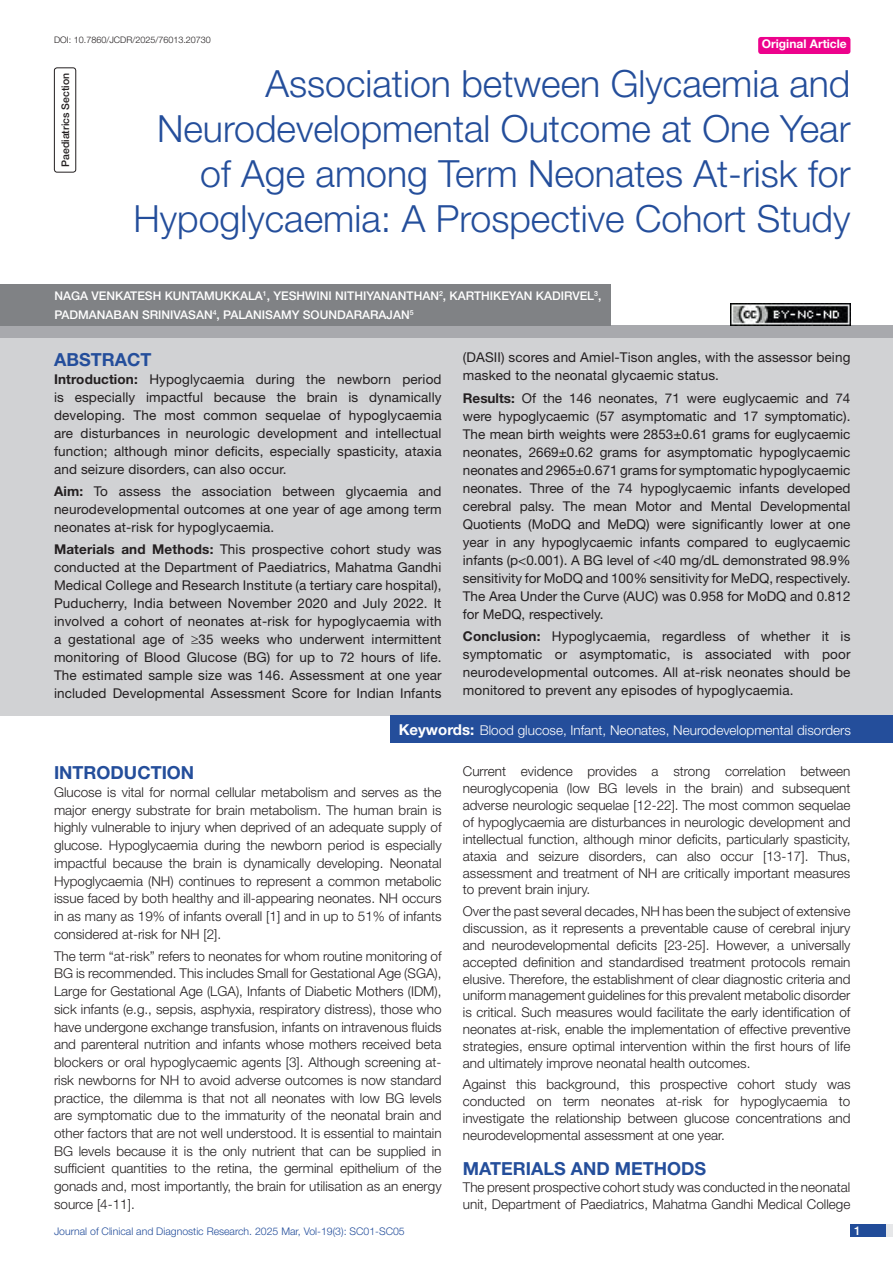
<style>
.page{position:relative;width:893px;height:1263px;background:#fff}
.page>*{position:absolute;margin:0;border:0;box-sizing:border-box;transform-origin:0 0}
.t1{font:300 37.5px/45px "Helvetica Neue";color:#244e9b;text-align:right}
.Heading{font:700 18px "Helvetica Neue";color:#244e9b}
.Abstract_head{font:700 18px "Helvetica Neue";color:#244e9b}
.Body_text{font:300 13.5px/17.7px "Helvetica Neue";color:#231f20;text-align:justify}
.Abstract_Text{font:13.5px/18px "Helvetica Neue";letter-spacing:.01em;color:#231f20;text-align:justify}
.Key_words{font:300 13.5px "Helvetica Neue";color:#fff}
.Author{font:500 12px/18.8px "Helvetica Neue";color:#fff}
.t2{font:700 12px "Helvetica Neue";color:#fff}
.t3{font:300 10.5px "Helvetica Neue";color:#244e9b}
.section{font:500 10.5px "Helvetica Neue";color:#231f20}
.DOI{font:300 9px "Helvetica Neue";color:#231f20}
.s1{font-weight:700}
.s2{font-weight:700;font-size:15px}
</style>
<div class="page">
<div style="left:850px;top:1224px;width:43px;height:13px;background:#e6e7e9"></div>
<div style="left:850px;top:1224px;width:35px;height:13px;background:#214c99"></div>
<div style="left:758px;top:37px;width:92px;height:17px;background:#ed028c;border-radius:3px"></div>
<div style="left:54px;top:67px;width:22px;height:106px;border:1px solid #231f20;border-radius:3px"></div>
<div style="left:0;top:326px;width:893px;height:12px;background:#a8a9ad"></div>
<div style="left:0;top:284px;width:611px;height:42px;background:#808285"></div>
<div style="left:0;top:338px;width:893px;height:377px;background:#d1d2d4"></div>
<div style="left:391px;top:715px;width:502px;height:28px;background:#244e9b"></div>
<img style="left:730px;top:303px;width:120px;height:23px">
<p class="DOI" style="left:54px;top:35px;width:158px">DOI: 10.7860/JCDR/2025/76013.20730</p>
<p class="t2" style="left:762px;top:37px;width:87px">Original Article</p>
<p class="section" style="left:59px;top:167px;width:95px;rotate:-90deg">PAEDIATRICS SECTION</p>
<p class="t1" style="left:133px;top:60px;width:718px">Association between Glycaemia and Neurodevelopmental Outcome at One Year of Age among Term Neonates At-risk for Hypoglycaemia: A Prospective Cohort Study</p>
<p class="Author" style="left:54px;top:286px;width:548px">NAGA VENKATESH KUNTAMUKKALA<sup>1</sup>, YESHWINI NITHIYANANTHAN <sup>2</sup>, KARTHIKEYAN KADIRVEL<sup>3</sup>,<br>PADMANABAN SRINIVASAN <sup>4</sup>, PALANISAMY SOUNDARARAJAN <sup>5</sup></p>
<p class="Abstract_head" style="left:54px;top:348px;width:99px">ABSTRACT</p>
<p class="Abstract_Text" style="left:54px;top:370px;width:389px"><span class="s1">Introduction:</span> Hypoglycaemia during the newborn period is especially impactful because the brain is dynamically developing. The most common sequelae of hypoglycaemia are disturbances in neurologic development and intellectual function; although minor deficits, especially spasticity, ataxia and seizure disorders, can also occur.</p>
<p class="Abstract_Text" style="left:54px;top:482px;width:389px"><span class="s1">Aim:</span> To assess the association between glycaemia and neurodevelopmental outcomes at one year of age among term neonates at-risk for hypoglycaemia.</p>
<p class="Abstract_Text" style="left:54px;top:540px;width:389px"><span class="s1">Materials and Methods:</span> This prospective cohort study was conducted at the Department of Paediatrics, Mahatma Gandhi Medical College and Research Institute (a tertiary care hospital), Puducherry, India between November 2020 and July 2022. It involved a cohort of neonates at-risk for hypoglycaemia with a gestational age of ≥35 weeks who underwent intermittent monitoring of Blood Glucose (BG) for up to 72 hours of life.<br>The estimated sample size was 146. Assessment at one year included Developmental Assessment Score for Indian Infants</p>
<p class="Abstract_Text" style="left:463px;top:348px;width:389px">(DASII) scores and Amiel-Tison angles, with the assessor being masked to the neonatal glycaemic status.</p>
<p class="Abstract_Text" style="left:463px;top:389px;width:389px"><span class="s1">Results:</span> Of the 146 neonates, 71 were euglycaemic and 74 were hypoglycaemic (57 asymptomatic and 17 symptomatic).<br>The mean birth weights were 2853±0.61 grams for euglycaemic neonates, 2669±0.62 grams for asymptomatic hypoglycaemic neonates and 2965±0.671 grams for symptomatic hypoglycaemic neonates. Three of the 74 hypoglycaemic infants developed cerebral palsy. The mean Motor and Mental Developmental Quotients (MoDQ and MeDQ) were significantly lower at one year in any hypoglycaemic infants compared to euglycaemic infants (p&lt;0.001). A BG level of &lt;40 mg/dL demonstrated 98.9% sensitivity for MoDQ and 100% sensitivity for MeDQ, respectively.<br>The Area Under the Curve (AUC) was 0.958 for MoDQ and 0.812 for MeDQ, respectively.</p>
<p class="Abstract_Text" style="left:463px;top:627px;width:389px"><span class="s1">Conclusion:</span> Hypoglycaemia, regardless of whether it is symptomatic or asymptomatic, is associated with poor neurodevelopmental outcomes. All at-risk neonates should be monitored to prevent any episodes of hypoglycaemia.</p>
<p class="Key_words" style="left:399px;top:722px;width:454px"><span class="s2">Keywords:</span> Blood glucose, Infant, Neonates, Neurodevelopmental disorders</p>
<p class="Heading" style="left:54px;top:762px;width:142px">INTRODUCTION</p>
<p class="Body_text" style="left:54px;top:783px;width:389px">Glucose is vital for normal cellular metabolism and serves as the major energy substrate for brain metabolism. The human brain is highly vulnerable to injury when deprived of an adequate supply of glucose. Hypoglycaemia during the newborn period is especially impactful because the brain is dynamically developing. Neonatal Hypoglycaemia (NH) continues to represent a common metabolic issue faced by both healthy and ill-appearing neonates. NH occurs in as many as 19% of infants overall [1] and in up to 51% of infants considered at-risk for NH [2].</p>
<p class="Body_text" style="left:54px;top:947px;width:389px">The term “at-risk” refers to neonates for whom routine monitoring of BG is recommended. This includes Small for Gestational Age (SGA), Large for Gestational Age (LGA), Infants of Diabetic Mothers (IDM), sick infants (e.g., sepsis, asphyxia, respiratory distress), those who have undergone exchange transfusion, infants on intravenous fluids and parenteral nutrition and infants whose mothers received beta blockers or oral hypoglycaemic agents [3]. Although screening at&shy;risk newborns for NH to avoid adverse outcomes is now standard practice, the dilemma is that not all neonates with low BG levels are symptomatic due to the immaturity of the neonatal brain and other factors that are not well understood. It is essential to maintain BG levels because it is the only nutrient that can be supplied in sufficient quantities to the retina, the germinal epithelium of the gonads and, most importantly, the brain for utilisation as an energy source [4-11].</p>
<p class="Body_text" style="left:463px;top:762px;width:389px;line-height:17px">Current evidence provides a strong correlation between neuroglycopenia (low BG levels in the brain) and subsequent adverse neurologic sequelae [12-22]. The most common sequelae of hypoglycaemia are disturbances in neurologic development and intellectual function, although minor deficits, particularly spasticity, ataxia and seizure disorders, can also occur [13-17]. Thus, assessment and treatment of NH are critically important measures to prevent brain injury.</p>
<p class="Body_text" style="left:463px;top:902px;width:389px;line-height:17px">Over the past several decades, NH has been the subject of extensive discussion, as it represents a preventable cause of cerebral injury and neurodevelopmental deficits [23-25]. However, a universally accepted definition and standardised treatment protocols remain elusive. Therefore, the establishment of clear diagnostic criteria and uniform management guidelines for this prevalent metabolic disorder is critical. Such measures would facilitate the early identification of neonates at-risk, enable the implementation of effective preventive strategies, ensure optimal intervention within the first hours of life and ultimately improve neonatal health outcomes.</p>
<p class="Body_text" style="left:463px;top:1076px;width:389px;line-height:17px">Against this background, this prospective cohort study was conducted on term neonates at-risk for hypoglycaemia to investigate the relationship between glucose concentrations and neurodevelopmental assessment at one year.</p>
<p class="Heading" style="left:463px;top:1157px;width:245px">MATERIALS AND METHODS</p>
<p class="Body_text" style="left:463px;top:1178px;width:389px;line-height:17px">The present prospective cohort study was conducted in the neonatal unit, Department of Paediatrics, Mahatma Gandhi Medical College</p>
<p class="t3" style="left:54px;top:1225px;width:352px">Journal of Clinical and Diagnostic Research. 2025 Mar, Vol-19(3): SC01-SC05</p>
<p class="Author" style="left:854px;top:1221px;width:8px">1</p>
</div>
